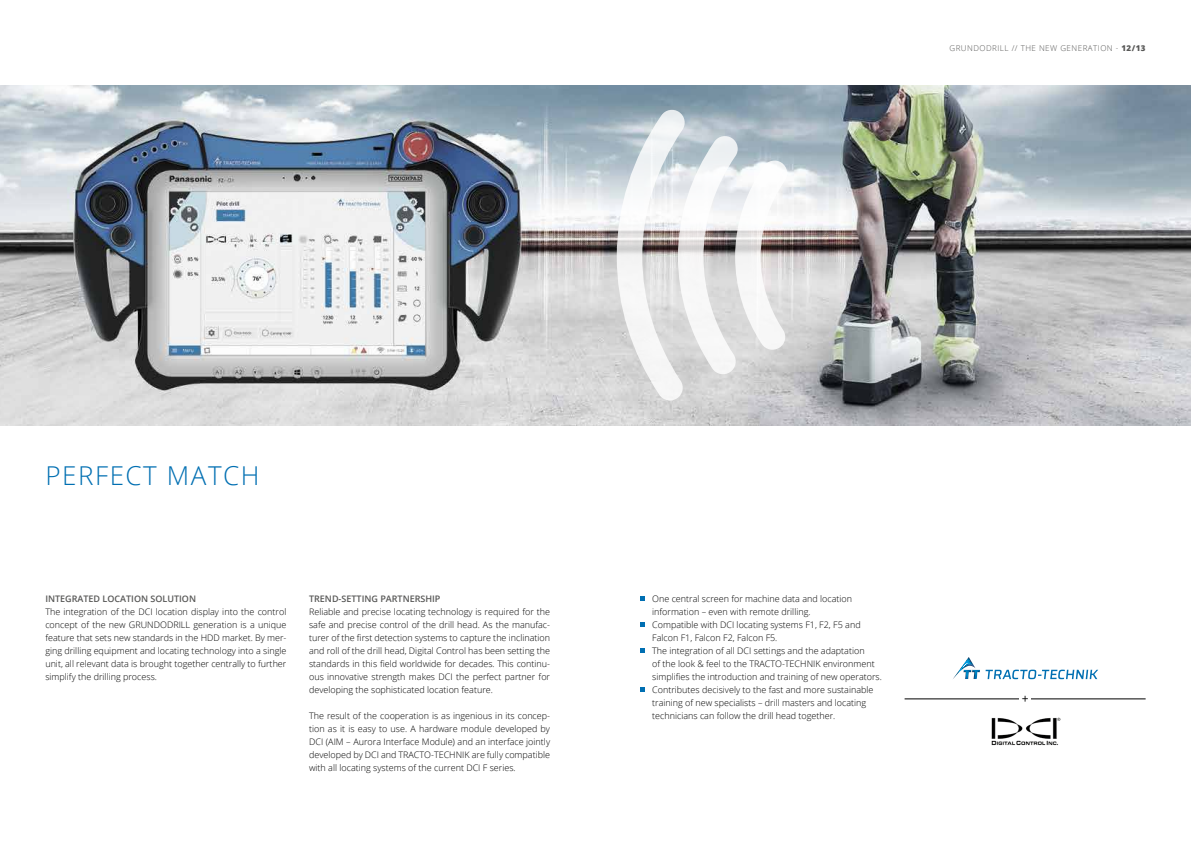
<style>
.page{position:relative;width:1191px;height:842px;background:#fff}
.page>*{position:absolute;margin:0;border:0;box-sizing:border-box;transform-origin:0 0}
.t1{font:300 26px "Open Sans";letter-spacing:.06em;color:#006fb2}
.t2{font:12px "Open Sans";color:#000}
.t3{font:300 9px/13px "Open Sans";color:#000;text-align:justify}
.t4{font:600 9px "Open Sans";color:#575756}
.t5{font:300 8px "Open Sans";letter-spacing:.06em;color:#575756}
.s1{font-weight:800}
</style>
<div class="page">
<img style="left:0;top:85px;width:1191px;height:340px">
<svg style="left:641px;top:596px;width:4px;height:4px"></svg>
<svg style="left:641px;top:622px;width:4px;height:4px"></svg>
<svg style="left:641px;top:648px;width:4px;height:4px"></svg>
<svg style="left:641px;top:687px;width:4px;height:4px"></svg>
<svg style="left:617px;top:109px;width:171px;height:292px"></svg>
<img style="left:991px;top:717px;width:69px;height:29px">
<svg style="left:953px;top:657px;width:145px;height:23px"></svg>
<svg style="left:972px;top:670px;width:8px;height:9px"></svg>
<hr style="left:904px;top:699px;width:241px;height:1px;background:#000">
<div style="left:1019px;top:694px;width:11px;height:11px;background:#fff"></div>
<p class="t5" style="left:949px;top:43px;width:198px">GRUNDODRILL // THE NEW GENERATION - <span class="s1">12/13</span></p>
<h1 class="t1" style="left:45px;top:458px;width:216px">PERFECT MATCH</h1>
<p class="t4" style="left:45px;top:592px;width:152px">INTEGRATED LOCATION SOLUTION</p>
<p class="t3" style="left:45px;top:605px;width:242px">The integration of the DCI location display into the control concept of the new GRUNDODRILL generation is a unique feature that sets new standards in the HDD market. By mer&shy;ging drilling equipment and locating technology into a single unit, all relevant data is brought together centrally to further simplify the drilling process.</p>
<p class="t4" style="left:309px;top:592px;width:133px">TREND-SETTING PARTNERSHIP</p>
<p class="t3" style="left:309px;top:604px;width:242px">Reliable and precise locating technology is required for the safe and precise control of the drill head. As the manufac&shy;turer of the first detection systems to capture the inclination and roll of the drill head, Digital Control has been setting the standards in this field worldwide for decades. This continu&shy;ous innovative strength makes DCI the perfect partner for developing the sophisticated location feature.</p>
<p class="t3" style="left:309px;top:708px;width:242px">The result of the cooperation is as ingenious in its concep&shy;tion as it is easy to use. A hardware module developed by DCI (AIM – Aurora Interface Module) and an interface jointly developed by DCI and TRACTO-TECHNIK are fully compatible with all locating systems of the current DCI F series.</p>
<p class="t3" style="left:652px;top:592px;width:231px;text-align:left">One central screen for machine data and location information – even with remote drilling.<br>Compatible with DCI locating systems F1, F2, F5 and Falcon F1, Falcon F2, Falcon F5.<br>The integration of all DCI settings and the adaptation<br>of the look &amp; feel to the TRACTO-TECHNIK environment simplifies the introduction and training of new operators.<br>Contributes decisively to the fast and more sustainable training of new specialists – drill masters and locating technicians can follow the drill head together.</p>
<h2 class="t2" style="left:1021px;top:691px;width:8px">+</h2>
</div>
